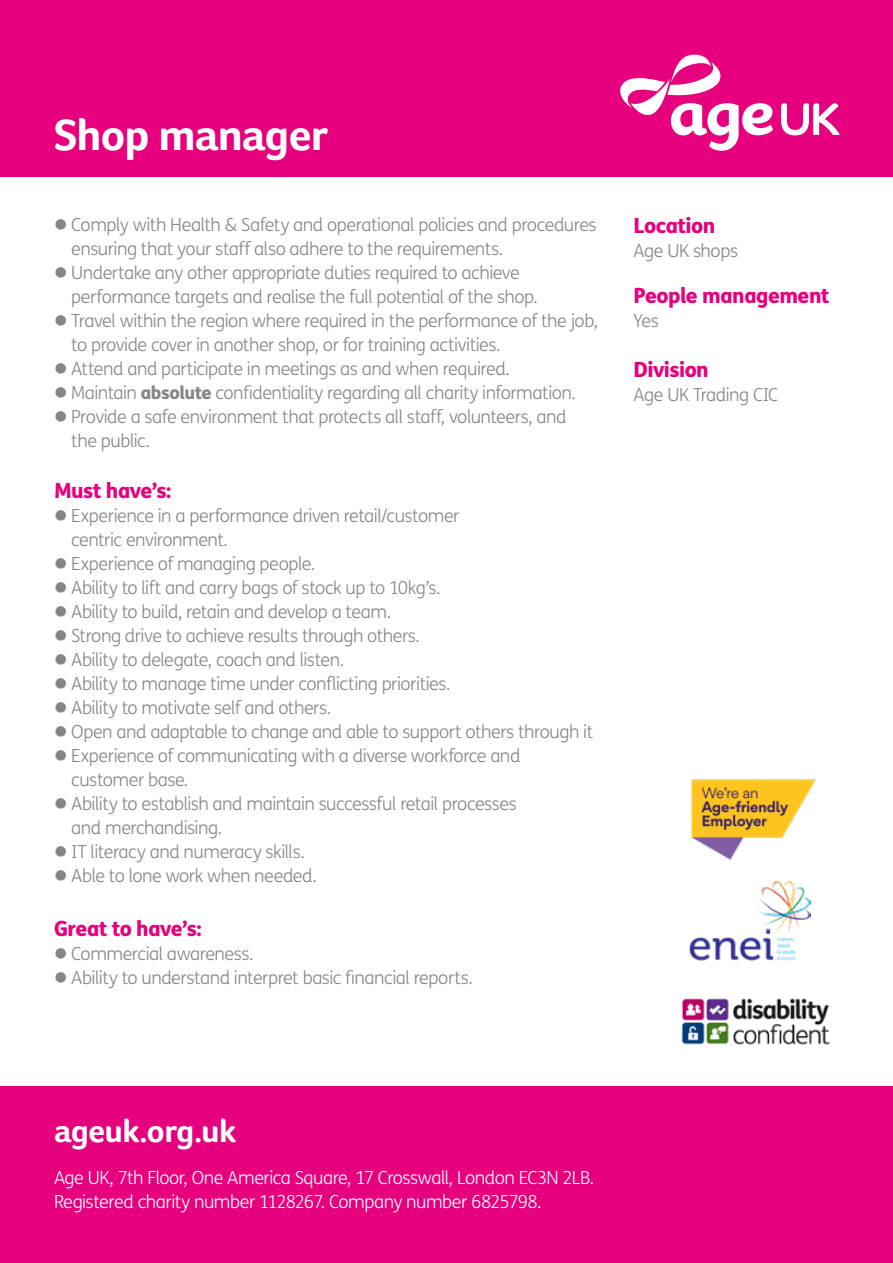
<style>
.page{position:relative;width:893px;height:1263px;background:#fff}
.page>*{position:absolute;margin:0;border:0;box-sizing:border-box;transform-origin:0 0}
.t1{font:700 45px "Foco Age UK";letter-spacing:-.025em;color:#fff}
.t2{font:700 33px "Foco Age UK";letter-spacing:-.02em;color:#fff}
.t3{font:800 21px "FS Me";letter-spacing:-.025em;color:#e6007d}
.t4{font:300 18px/24px "FS Me";letter-spacing:-.03em;color:#858584}
.t5{font:300 18px/24px "FS Me";letter-spacing:-.03em;color:#fff}
.s1{font-weight:800}
</style>
<div class="page">
<div style="left:0;top:0;width:893px;height:177px;background:#e6007d"></div>
<svg style="left:620px;top:54px;width:220px;height:97px"></svg>
<div style="left:0;top:1086px;width:893px;height:177px;background:#e6007d"></div>
<img style="left:681px;top:998px;width:149px;height:47px">
<img style="left:689px;top:881px;width:122px;height:81px">
<img style="left:691px;top:779px;width:125px;height:82px">
<h1 class="t1" style="left:54px;top:109px;width:275px">Shop manager</h1>
<p class="t4" style="left:71px;top:212px;width:527px;text-indent:-17px">● Comply with Health &amp; Safety and operational policies and procedures ensuring that your staff also adhere to the requirements.</p>
<p class="t4" style="left:71px;top:260px;width:468px;text-indent:-17px">● Undertake any other appropriate duties required to achieve performance targets and realise the full potential of the shop.</p>
<p class="t4" style="left:71px;top:308px;width:528px;text-indent:-17px">● Travel within the region where required in the performance of the job, to provide cover in another shop, or for training activities.</p>
<p class="t4" style="left:54px;top:356px;width:457px">● Attend and participate in meetings as and when required.</p>
<p class="t4" style="left:54px;top:380px;width:523px">● Maintain <span class="s1">absolute</span> confidentiality regarding all charity information.</p>
<p class="t4" style="left:71px;top:404px;width:497px;text-indent:-17px">● Provide a safe environment that protects all staff, volunteers, and the public.</p>
<p class="t3" style="left:54px;top:474px;width:119px">Must have’s:</p>
<p class="t4" style="left:71px;top:503px;width:390px;text-indent:-17px">● Experience in a performance driven retail/customer centric environment.</p>
<p class="t4" style="left:54px;top:551px;width:263px">● Experience of managing people.</p>
<p class="t4" style="left:54px;top:575px;width:388px">● Ability to lift and carry bags of stock up to 10kg’s.</p>
<p class="t4" style="left:54px;top:599px;width:339px">● Ability to build, retain and develop a team.</p>
<p class="t4" style="left:54px;top:623px;width:367px">● Strong drive to achieve results through others.</p>
<p class="t4" style="left:54px;top:647px;width:292px">● Ability to delegate, coach and listen.</p>
<p class="t4" style="left:54px;top:671px;width:398px">● Ability to manage time under conflicting priorities.</p>
<p class="t4" style="left:54px;top:695px;width:279px">● Ability to motivate self and others.</p>
<p class="t4" style="left:54px;top:719px;width:541px">● Open and adaptable to change and able to support others through it</p>
<p class="t4" style="left:71px;top:743px;width:451px;text-indent:-17px">● Experience of communicating with a diverse workforce and customer base.</p>
<p class="t4" style="left:71px;top:791px;width:447px;text-indent:-17px">● Ability to establish and maintain successful retail processes and merchandising.</p>
<p class="t4" style="left:54px;top:839px;width:252px">● IT literacy and numeracy skills.</p>
<p class="t4" style="left:54px;top:863px;width:264px">● Able to lone work when needed.</p>
<p class="t3" style="left:54px;top:912px;width:149px">Great to have’s:</p>
<p class="t4" style="left:54px;top:941px;width:201px">● Commercial awareness.</p>
<p class="t4" style="left:54px;top:965px;width:420px">● Ability to understand interpret basic financial reports.</p>
<p class="t3" style="left:634px;top:208px;width:83px">Location</p>
<p class="t4" style="left:634px;top:238px;width:106px">Age UK shops</p>
<p class="t3" style="left:634px;top:279px;width:198px">People management</p>
<p class="t4" style="left:634px;top:308px;width:27px">Yes</p>
<p class="t3" style="left:634px;top:352px;width:77px">Division</p>
<p class="t4" style="left:634px;top:382px;width:146px">Age UK Trading CIC</p>
<h2 class="t2" style="left:54px;top:1111px;width:184px">ageuk.org.uk</h2>
<p class="t5" style="left:54px;top:1165px;width:542px">Age UK, 7th Floor, One America Square, 17 Crosswall, London EC3N 2LB.<br>Registered charity number 1128267. Company number 6825798.</p>
</div>
